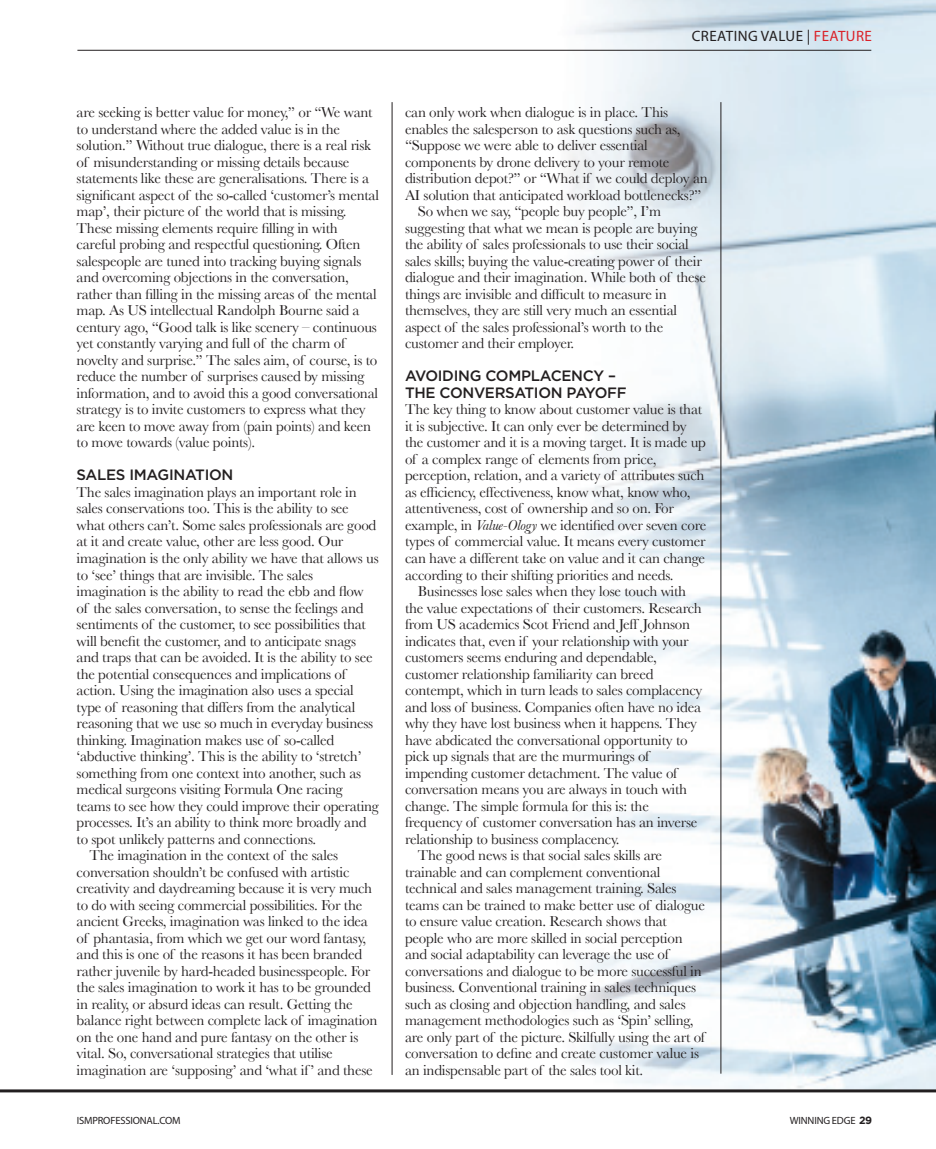
<style>
.page{position:relative;width:936px;height:1149px;background:#fff}
.page>*{position:absolute;margin:0;border:0;box-sizing:border-box;transform-origin:0 0}
.t1{font:15px/16.5px "Baskerville";letter-spacing:-.015em;color:#231f20}
.t2{font:500 15px/16.5px "Gotham";letter-spacing:-.02em;color:#231f20}
.t3{font:15px "Myriad Pro";letter-spacing:.03em;color:#231f20}
.t4{font:10.5px "Myriad Pro";letter-spacing:-.015em;color:#231f20}
.s1{color:#da2128}
.s2{font-family:"Gotham";font-weight:700}
.s3{font-style:italic}
</style>
<div class="page">
<img style="left:556px;top:0;width:379px;height:1089px">
<hr style="left:77px;top:50px;width:794px;height:1px;background:#231f20">
<hr style="left:0;top:1089px;width:935px;height:3px;background:#231f20">
<hr style="left:720px;top:102px;width:1px;height:971px;background:#231f20">
<hr style="left:392px;top:102px;width:1px;height:972px;background:#231f20">
<p class="t3" style="left:691px;top:26px;width:182px">CREATING VALUE | <span class="s1">FEATURE</span></p>
<p class="t1" style="left:77px;top:104px;width:304px">are seeking is better value for money,” or “We want to understand where the added value is in the solution.” Without true dialogue, there is a real risk of misunderstanding or missing details because statements like these are generalisations. There is a significant aspect of the so-called ‘customer’s mental map’, their picture of the world that is missing.<br>These missing elements require filling in with careful probing and respectful questioning. Often salespeople are tuned into tracking buying signals and overcoming objections in the conversation, rather than filling in the missing areas of the mental map. As US intellectual Randolph Bourne said a century ago, “Good talk is like scenery – continuous yet constantly varying and full of the charm of novelty and surprise.” The sales aim, of course, is to reduce the number of surprises caused by missing information, and to avoid this a good conversational strategy is to invite customers to express what they are keen to move away from (pain points) and keen to move towards (value points).</p>
<p class="t2" style="left:77px;top:466px;width:158px">SALES IMAGINATION</p>
<p class="t1" style="left:77px;top:483px;width:304px">The sales imagination plays an important role in sales conservations too. This is the ability to see what others can’t. Some sales professionals are good at it and create value, other are less good. Our imagination is the only ability we have that allows us to ‘see’ things that are invisible. The sales imagination is the ability to read the ebb and flow<br>of the sales conversation, to sense the feelings and sentiments of the customer, to see possibilities that will benefit the customer, and to anticipate snags and traps that can be avoided. It is the ability to see the potential consequences and implications of action. Using the imagination also uses a special type of reasoning that differs from the analytical reasoning that we use so much in everyday business thinking. Imagination makes use of so-called ‘abductive thinking’. This is the ability to ‘stretch’ something from one context into another, such as medical surgeons visiting Formula One racing teams to see how they could improve their operating processes. It’s an ability to think more broadly and to spot unlikely patterns and connections.</p>
<p class="t1" style="left:77px;top:846px;width:302px;text-indent:13px">The imagination in the context of the sales conversation shouldn’t be confused with artistic creativity and daydreaming because it is very much to do with seeing commercial possibilities. For the ancient Greeks, imagination was linked to the idea of phantasia, from which we get our word fantasy, and this is one of the reasons it has been branded rather juvenile by hard-headed businesspeople. For the sales imagination to work it has to be grounded in reality, or absurd ideas can result. Getting the balance right between complete lack of imagination on the one hand and pure fantasy on the other is vital. So, conversational strategies that utilise imagination are ‘supposing’ and ‘what if ’ and these</p>
<p class="t4" style="left:77px;top:1113px;width:105px">ISMPROFESSIONAL.COM</p>
<p class="t4" style="left:789px;top:1113px;width:84px">WINNING EDGE <span class="s2">29</span></p>
<p class="t1" style="left:405px;top:104px;width:304px">can only work when dialogue is in place. This enables the salesperson to ask questions such as, “Suppose we were able to deliver essential components by drone delivery to your remote distribution depot?” or “What if we could deploy an AI solution that anticipated workload bottlenecks?”</p>
<p class="t1" style="left:405px;top:203px;width:302px;text-indent:13px">So when we say, “people buy people”, I’m suggesting that what we mean is people are buying the ability of sales professionals to use their social sales skills; buying the value-creating power of their dialogue and their imagination. While both of these things are invisible and difficult to measure in themselves, they are still very much an essential aspect of the sales professional’s worth to the customer and their employer.</p>
<p class="t2" style="left:405px;top:367px;width:223px">AVOIDING COMPLACENCY –<br>THE CONVERSATION PAYOFF</p>
<p class="t1" style="left:405px;top:401px;width:303px">The key thing to know about customer value is that it is subjective. It can only ever be determined by the customer and it is a moving target. It is made up of a complex range of elements from price, perception, relation, and a variety of attributes such as efficiency, effectiveness, know what, know who, attentiveness, cost of ownership and so on. For example, in <span class="s3">Value-Ology</span> we identified over seven core types of commercial value. It means every customer can have a different take on value and it can change according to their shifting priorities and needs.</p>
<p class="t1" style="left:405px;top:582px;width:299px;text-indent:13px">Businesses lose sales when they lose touch with the value expectations of their customers. Research from US academics Scot Friend and Jeff Johnson indicates that, even if your relationship with your customers seems enduring and dependable, customer relationship familiarity can breed contempt, which in turn leads to sales complacency and loss of business. Companies often have no idea why they have lost business when it happens. They have abdicated the conversational opportunity to pick up signals that are the murmurings of impending customer detachment. The value of conversation means you are always in touch with change. The simple formula for this is: the frequency of customer conversation has an inverse relationship to business complacency.</p>
<p class="t1" style="left:405px;top:846px;width:301px;text-indent:13px">The good news is that social sales skills are trainable and can complement conventional technical and sales management training. Sales teams can be trained to make better use of dialogue to ensure value creation. Research shows that people who are more skilled in social perception and social adaptability can leverage the use of conversations and dialogue to be more successful in business. Conventional training in sales techniques such as closing and objection handling, and sales management methodologies such as ‘Spin’ selling, are only part of the picture. Skilfully using the art of conversation to define and create customer value is an indispensable part of the sales tool kit.</p>
</div>
